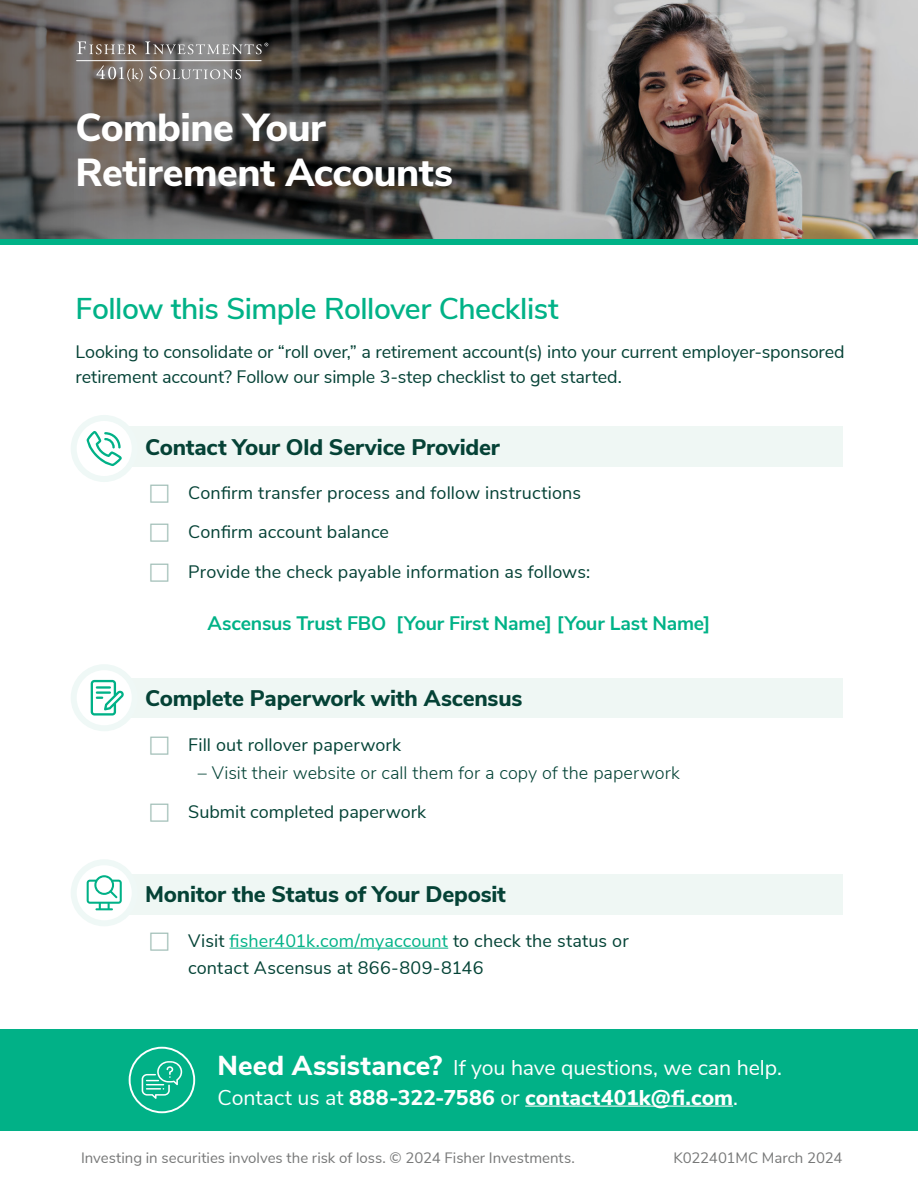
<style>
.page{position:relative;width:918px;height:1188px;background:#fff}
.page>*{position:absolute;margin:0;border:0;box-sizing:border-box;transform-origin:0 0}
.t1{font:800 39px/45px "Nunito Sans";letter-spacing:-.015em;color:#fff}
.t2{font:600 30px "Nunito Sans";letter-spacing:-.015em;color:#00b287}
.t3{font:800 22.5px "Nunito Sans";letter-spacing:-.01em;color:#054236}
.t4{font:21.3px/29.7px "Nunito Sans";letter-spacing:-.005em;color:#fff}
.t5{font:700 19.5px "Nunito Sans";letter-spacing:-.01em;color:#00b287}
.t6{font:18px/39.3px "Nunito Sans";letter-spacing:-.005em;color:#054236}
.t7{font:18px/27px "Nunito Sans";letter-spacing:.005em;color:#044336}
.t8{font:300 18px "Nunito Sans";letter-spacing:.005em;color:#044336}
.t9{font:15px "Nunito Sans";color:#777878}
.s1{color:#00b287}
.s2{font-weight:800;font-size:27.3px}
.s3{font-weight:800}
</style>
<div class="page">
<img style="left:0;top:0;width:918px;height:240px">
<div style="left:129px;top:874px;width:713px;height:41px;background:#eff7f4"></div>
<hr style="left:230px;top:948px;width:218px;height:1px;background:#00b287">
<svg style="left:74px;top:862px;width:61px;height:61px"></svg>
<div style="left:71px;top:859px;width:67px;height:67px;border:6px solid #eff8f6;border-radius:50%"></div>
<div style="left:129px;top:426px;width:713px;height:41px;background:#eff7f4"></div>
<svg style="left:74px;top:418px;width:61px;height:61px"></svg>
<div style="left:71px;top:415px;width:67px;height:67px;border:6px solid #eff8f6;border-radius:50%"></div>
<div style="left:129px;top:678px;width:713px;height:40px;background:#eff7f4"></div>
<div style="left:0;top:240px;width:918px;height:5px;background:#00b287"></div>
<div style="left:0;top:1029px;width:918px;height:102px;background:#01b187"></div>
<hr style="left:525px;top:1106px;width:208px;height:1px;background:#fff">
<svg style="left:142px;top:1061px;width:40px;height:38px"></svg>
<div style="left:129px;top:1047px;width:66px;height:66px;border:2px solid #fff;border-radius:50%"></div>
<svg style="left:87px;top:431px;width:35px;height:35px"></svg>
<svg style="left:87px;top:875px;width:35px;height:35px"></svg>
<svg style="left:74px;top:667px;width:61px;height:61px"></svg>
<div style="left:71px;top:664px;width:67px;height:67px;border:6px solid #eff8f6;border-radius:50%"></div>
<svg style="left:91px;top:680px;width:33px;height:36px"></svg>
<svg style="left:77px;top:41px;width:60px;height:13px"></svg>
<hr style="left:76px;top:60px;width:186px;height:1px;background:#fff">
<svg style="left:145px;top:41px;width:123px;height:13px;background:#828080"></svg>
<svg style="left:96px;top:66px;width:47px;height:15px"></svg>
<svg style="left:149px;top:67px;width:92px;height:12px"></svg>
<h1 class="t1" style="left:76px;top:103px;width:379px">Combine Your<br>Retirement Accounts</h1>
<h2 class="t2" style="left:76px;top:287px;width:485px">Follow this Simple Rollover Checklist</h2>
<p class="t6" style="left:76px;top:338px;width:771px;line-height:25.5px">Looking to consolidate or “roll over,” a retirement account(s) into your current employer-sponsored retirement account? Follow our simple 3-step checklist to get started.</p>
<p class="t3" style="left:145px;top:430px;width:356px">Contact Your Old Service Provider</p>
<p class="t6" style="left:188px;top:472px;width:404px">Confirm transfer process and follow instructions<br>Confirm account balance<br>Provide the check payable information as follows:</p>
<p class="t5" style="left:208px;top:609px;width:504px">Ascensus Trust FBO [Your First Name] [Your Last Name]</p>
<p class="t3" style="left:145px;top:682px;width:379px">Complete Paperwork with Ascensus</p>
<p class="t7" style="left:188px;top:730px;width:214px">Fill out rollover paperwork</p>
<p class="t8" style="left:198px;top:760px;width:484px">– Visit their website or call them for a copy of the paperwork</p>
<p class="t7" style="left:188px;top:798px;width:239px">Submit completed paperwork</p>
<p class="t3" style="left:145px;top:878px;width:362px">Monitor the Status of Your Deposit</p>
<p class="t7" style="left:188px;top:926px;width:442px">Visit <span class="s1">fisher401k.com/myaccount</span> to check the status or contact Ascensus at 866-809-8146</p>
<p class="t4" style="left:218px;top:1051px;width:566px"><span class="s2">Need Assistance?</span> If you have questions, we can help.<br>Contact us at <span class="s3">888-322-7586</span> or <span class="s3">contact401k@fi.com</span>.</p>
<p class="t9" style="left:81px;top:1147px;width:495px">Investing in securities involves the risk of loss. © 2024 Fisher Investments.</p>
<p class="t9" style="left:673px;top:1147px;width:170px">K022401MC March 2024</p>
</div>
